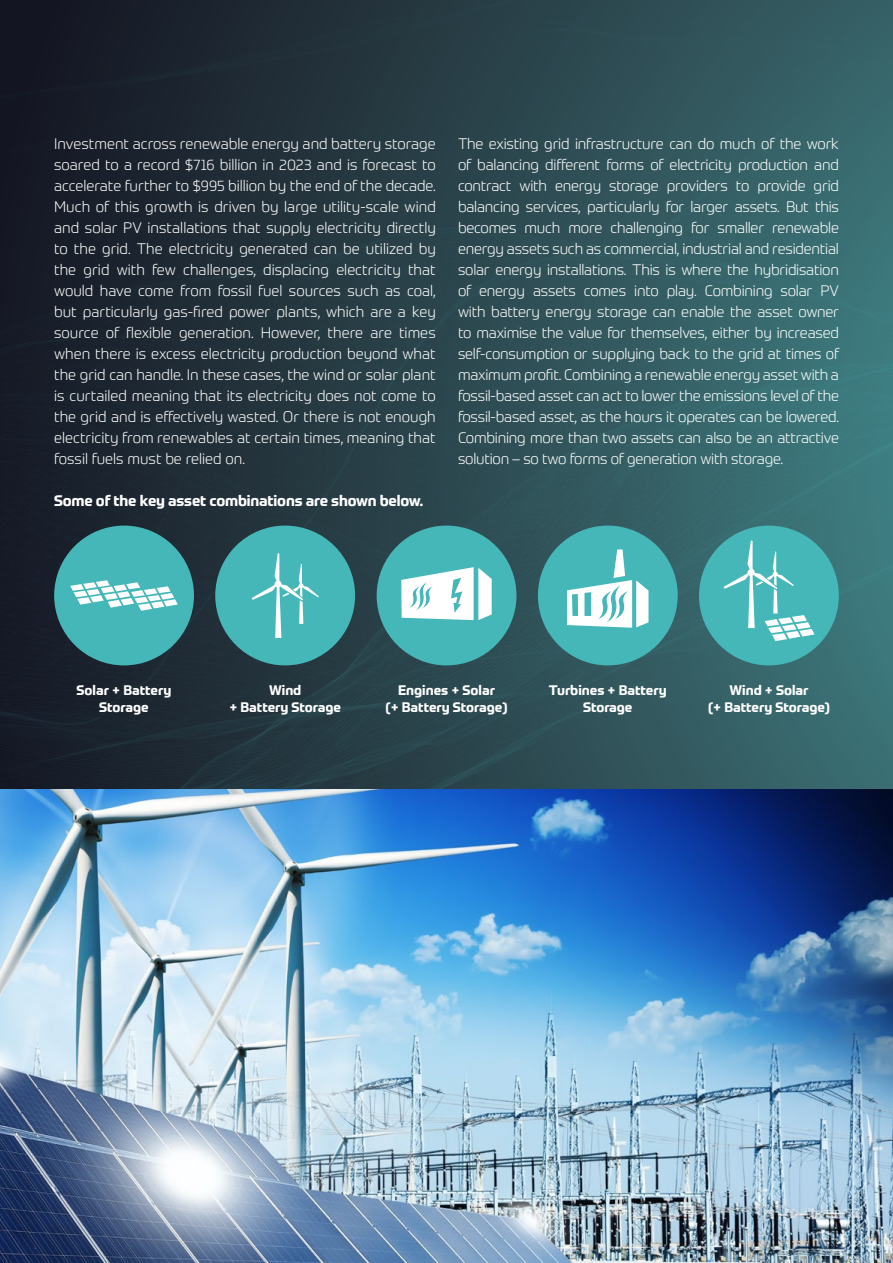
<style>
.page{position:relative;width:893px;height:1263px;background:#fff}
.page>*{position:absolute;margin:0;border:0;box-sizing:border-box;transform-origin:0 0}
.t1{font:300 15px/21px "Prometo W04";letter-spacing:-.015em;color:#fff;text-align:justify}
.t2{font:700 15px "Prometo";letter-spacing:-.01em;color:#fff}
.t3{font:700 13.5px/17.2px "Prometo W02";color:#fff;text-align:center}
</style>
<div class="page">
<img style="left:0;top:0;width:893px;height:789px">
<img style="left:0;top:789px;width:893px;height:474px">
<div style="left:54px;top:526px;width:140px;height:139px;background:#45b7b8;border-radius:50%"></div>
<div style="left:215px;top:526px;width:140px;height:139px;background:#45b7b8;border-radius:50%"></div>
<div style="left:377px;top:526px;width:139px;height:139px;background:#45b7b8;border-radius:50%"></div>
<div style="left:538px;top:526px;width:140px;height:139px;background:#45b7b8;border-radius:50%"></div>
<div style="left:699px;top:526px;width:140px;height:139px;background:#45b7b8;border-radius:50%"></div>
<svg style="left:70px;top:580px;width:108px;height:31px"></svg>
<svg style="left:252px;top:553px;width:67px;height:85px"></svg>
<svg style="left:401px;top:567px;width:91px;height:53px"></svg>
<svg style="left:567px;top:549px;width:81px;height:79px"></svg>
<svg style="left:723px;top:540px;width:91px;height:101px"></svg>
<p class="t1" style="left:54px;top:133px;width:383px">Investment across renewable energy and battery storage soared to a record $716 billion in 2023 and is forecast to accelerate further to $995 billion by the end of the decade.<br>Much of this growth is driven by large utility-scale wind and solar PV installations that supply electricity directly to the grid. The electricity generated can be utilized by the grid with few challenges, displacing electricity that would have come from fossil fuel sources such as coal, but particularly gas-fired power plants, which are a key source of flexible generation. However, there are times when there is excess electricity production beyond what the grid can handle. In these cases, the wind or solar plant is curtailed meaning that its electricity does not come to the grid and is effectively wasted. Or there is not enough electricity from renewables at certain times, meaning that fossil fuels must be relied on.</p>
<p class="t2" style="left:54px;top:491px;width:371px">Some of the key asset combinations are shown below.</p>
<p class="t1" style="left:458px;top:133px;width:382px">The existing grid infrastructure can do much of the work of balancing different forms of electricity production and contract with energy storage providers to provide grid balancing services, particularly for larger assets. But this becomes much more challenging for smaller renewable energy assets such as commercial, industrial and residential solar energy installations. This is where the hybridisation of energy assets comes into play. Combining solar PV with battery energy storage can enable the asset owner to maximise the value for themselves, either by increased self-consumption or supplying back to the grid at times of maximum profit. Combining a renewable energy asset with a fossil-based asset can act to lower the emissions level of the fossil-based asset, as the hours it operates can be lowered.<br>Combining more than two assets can also be an attractive solution – so two forms of generation with storage.</p>
<p class="t3" style="left:77px;top:681px;width:96px">Solar + Battery<br>Storage</p>
<p class="t3" style="left:229px;top:681px;width:113px">Wind<br>+ Battery Storage</p>
<p class="t3" style="left:385px;top:681px;width:123px">Engines + Solar<br>(+ Battery Storage)</p>
<p class="t3" style="left:549px;top:681px;width:119px">Turbines + Battery<br>Storage</p>
<p class="t3" style="left:708px;top:681px;width:123px">Wind + Solar<br>(+ Battery Storage)</p>
</div>
